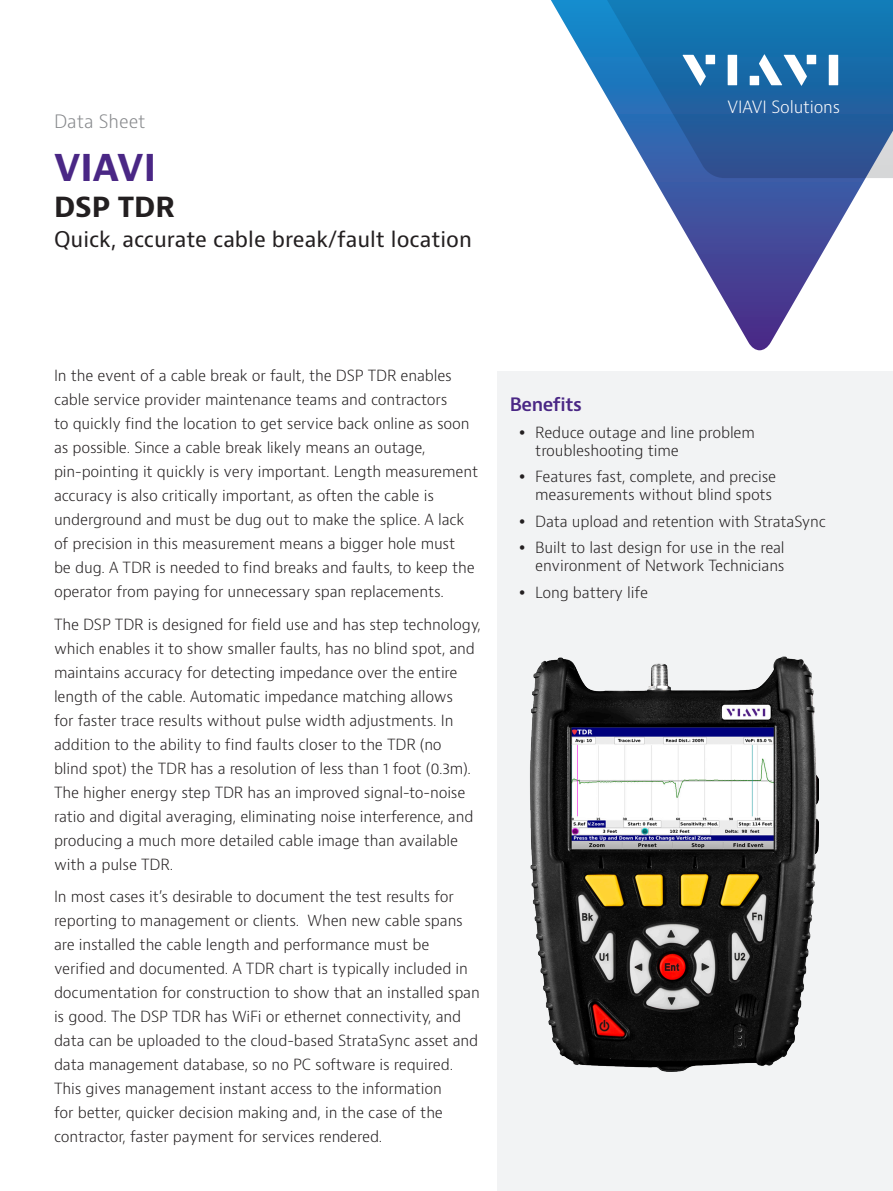
<style>
.page{position:relative;width:893px;height:1191px;background:#fff}
.page>*{position:absolute;margin:0;border:0;box-sizing:border-box;transform-origin:0 0}
.H1_Brand_Sub-Brand_2{font:700 36px "Bernino Sans";color:#4a2785}
.H2_Product_18_24{font:700 27px "Bernino Sans";color:#231f20}
.H3_Product_Descripto{font:21px "Bernino Sans";color:#231f20}
.P_DocType{font:300 18px "Bernino Sans";color:#87898c}
.H2_Bullet_Heading_Pu{font:600 18px "Bernino Sans";letter-spacing:-.025em;color:#4a2785}
.t1{font:300 16.5px "Bernino Sans";letter-spacing:-.01em;color:#fff}
.P_10_16{font:300 15px/24px "Bernino Sans";letter-spacing:-.01em;color:#231f20}
</style>
<div class="page">
<svg style="left:653px;top:178px;width:213px;height:172px"></svg>
<svg style="left:551px;top:0;width:342px;height:178px"></svg>
<svg style="left:682px;top:55px;width:24px;height:31px"></svg>
<div style="left:706px;top:55px;width:9px;height:9px;background:#fff"></div>
<div style="left:728px;top:55px;width:9px;height:30px;background:#fff"></div>
<div style="left:807px;top:55px;width:9px;height:9px;background:#fff"></div>
<div style="left:829px;top:55px;width:9px;height:30px;background:#fff"></div>
<svg style="left:759px;top:54px;width:48px;height:32px"></svg>
<div style="left:750px;top:76px;width:9px;height:9px;background:#fff"></div>
<div style="left:498px;top:371px;width:395px;height:820px;background:#f2f3f4"></div>
<img style="left:530px;top:656px;width:289px;height:415px">
<p class="P_DocType" style="left:54px;top:110px;width:93px">Data Sheet</p>
<p class="H1_Brand_Sub-Brand_2" style="left:54px;top:145px;width:104px">VIAVI</p>
<p class="H2_Product_18_24" style="left:54px;top:190px;width:122px">DSP TDR</p>
<p class="H3_Product_Descripto" style="left:54px;top:226px;width:419px">Quick, accurate cable break/fault location</p>
<p class="t1" style="left:728px;top:96px;width:114px">VIAVI Solutions</p>
<p class="P_10_16" style="left:54px;top:364px;width:426px">In the event of a cable break or fault, the DSP TDR enables cable service provider maintenance teams and contractors<br>to quickly find the location to get service back online as soon as possible. Since a cable break likely means an outage, pin-pointing it quickly is very important. Length measurement accuracy is also critically important, as often the cable is underground and must be dug out to make the splice. A lack of precision in this measurement means a bigger hole must<br>be dug. A TDR is needed to find breaks and faults, to keep the operator from paying for unnecessary span replacements.</p>
<p class="P_10_16" style="left:54px;top:612px;width:428px">The DSP TDR is designed for field use and has step technology, which enables it to show smaller faults, has no blind spot, and maintains accuracy for detecting impedance over the entire length of the cable. Automatic impedance matching allows<br>for faster trace results without pulse width adjustments. In addition to the ability to find faults closer to the TDR (no<br>blind spot) the TDR has a resolution of less than 1 foot (0.3m).<br>The higher energy step TDR has an improved signal-to-noise ratio and digital averaging, eliminating noise interference, and producing a much more detailed cable image than available with a pulse TDR.</p>
<p class="P_10_16" style="left:54px;top:885px;width:427px">In most cases it’s desirable to document the test results for reporting to management or clients. When new cable spans are installed the cable length and performance must be verified and documented. A TDR chart is typically included in documentation for construction to show that an installed span is good. The DSP TDR has WiFi or ethernet connectivity, and data can be uploaded to the cloud-based StrataSync asset and data management database, so no PC software is required.<br>This gives management instant access to the information<br>for better, quicker decision making and, in the case of the contractor, faster payment for services rendered.</p>
<p class="H2_Bullet_Heading_Pu" style="left:510px;top:393px;width:74px">Benefits</p>
<p class="P_10_16" style="left:535px;top:423px;width:221px;line-height:18px">Reduce outage and line problem troubleshooting time</p>
<p class="P_10_16" style="left:535px;top:468px;width:242px;line-height:18px">Features fast, complete, and precise measurements without blind spots</p>
<p class="P_10_16" style="left:535px;top:509px;width:292px">Data upload and retention with StrataSync</p>
<p class="P_10_16" style="left:535px;top:539px;width:251px;line-height:18px">Built to last design for use in the real environment of Network Technicians</p>
<p class="P_10_16" style="left:535px;top:580px;width:114px">Long battery life</p>
</div>
